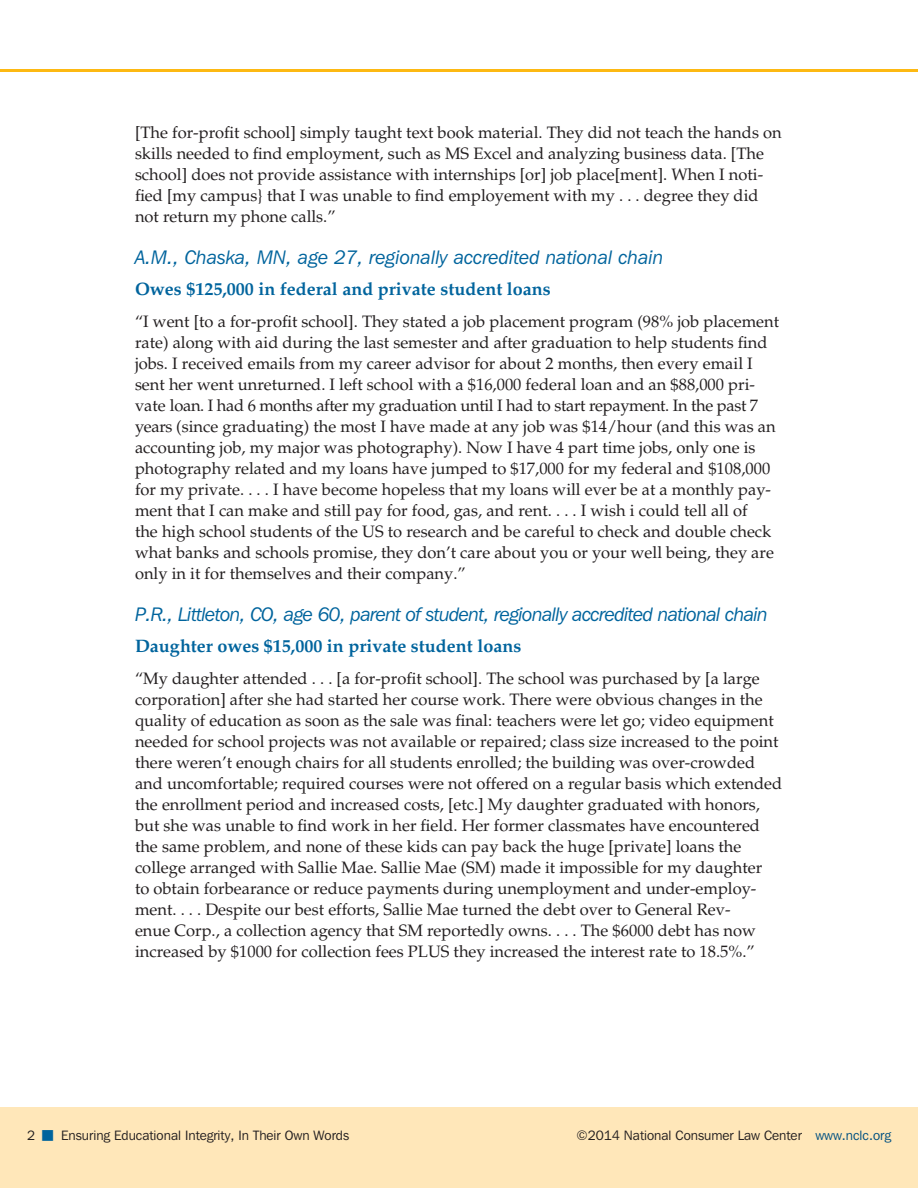
<style>
.page{position:relative;width:918px;height:1188px;background:#fff}
.page>*{position:absolute;margin:0;border:0;box-sizing:border-box;transform-origin:0 0}
.t1{font:italic 19.5px "Franklin Gothic IT Cby BT";letter-spacing:-.03em;color:#00649d}
.t2{font:italic 19.5px "Franklin Gothic IT Cby BT";color:#00649d}
.t3{font:700 18px "Palatino LT Std";color:#00649d}
.t4{font:16.5px/21px "Palatino LT Std";color:#231f20}
.t5{font:13.5px "Franklin Gothic IT Cby BT";color:#231f20}
.s1{font-family:"Commercial Pi BT";color:#00649d}
.s2{color:#005081}
</style>
<div class="page">
<hr style="left:0;top:69px;width:918px;height:3px;background:#fdb913">
<div style="left:0;top:1107px;width:918px;height:81px;background:#ffe7b9"></div>
<p class="t4" style="left:135px;top:122px;width:648px">[The for-profit school] simply taught text book material. They did not teach the hands on skills needed to find employment, such as MS Excel and analyzing business data. [The school] does not provide assistance with internships [or] job place[ment]. When I noti&shy;fied [my campus} that I was unable to find employement with my . . . degree they did not return my phone calls.”</p>
<p class="t2" style="left:135px;top:245px;width:530px">A.M., Chaska, MN, age 27, regionally accredited national chain</p>
<p class="t3" style="left:135px;top:279px;width:417px">Owes $125,000 in federal and private student loans</p>
<p class="t4" style="left:135px;top:311px;width:646px">“I went [to a for-profit school]. They stated a job placement program (98% job placement rate) along with aid during the last semester and after graduation to help students find jobs. I received emails from my career advisor for about 2 months, then every email I sent her went unreturned. I left school with a $16,000 federal loan and an $88,000 pri&shy;vate loan. I had 6 months after my graduation until I had to start repayment. In the past 7 years (since graduating) the most I have made at any job was $14/hour (and this was an accounting job, my major was photography). Now I have 4 part time jobs, only one is photography related and my loans have jumped to $17,000 for my federal and $108,000 for my private. . . . I have become hopeless that my loans will ever be at a monthly pay&shy;ment that I can make and still pay for food, gas, and rent. . . . I wish i could tell all of<br>the high school students of the US to research and be careful to check and double check what banks and schools promise, they don’t care about you or your well being, they are only in it for themselves and their company.”</p>
<p class="t1" style="left:135px;top:602px;width:634px">P.R., Littleton, CO, age 60, parent of student, regionally accredited national chain</p>
<p class="t3" style="left:135px;top:636px;width:388px">Daughter owes $15,000 in private student loans</p>
<p class="t4" style="left:135px;top:668px;width:649px">“My daughter attended . . . [a for-profit school]. The school was purchased by [a large corporation] after she had started her course work. There were obvious changes in the quality of education as soon as the sale was final: teachers were let go; video equipment needed for school projects was not available or repaired; class size increased to the point there weren’t enough chairs for all students enrolled; the building was over-crowded and uncomfortable; required courses were not offered on a regular basis which extended the enrollment period and increased costs, [etc.] My daughter graduated with honors, but she was unable to find work in her field. Her former classmates have encountered the same problem, and none of these kids can pay back the huge [private] loans the college arranged with Sallie Mae. Sallie Mae (SM) made it impossible for my daughter<br>to obtain forbearance or reduce payments during unemployment and under-employ&shy;ment. . . . Despite our best efforts, Sallie Mae turned the debt over to General Rev-<br>enue Corp., a collection agency that SM reportedly owns. . . . The $6000 debt has now increased by $1000 for collection fees PLUS they increased the interest rate to 18.5%.”</p>
<p class="t5" style="left:27px;top:1127px;width:324px">2 <span class="s1">5</span> Ensuring Educational Integrity, In Their Own Words</p>
<p class="t5" style="left:576px;top:1127px;width:316px">©2014 National Consumer Law Center <span class="s2">www.nclc.org</span></p>
</div>
